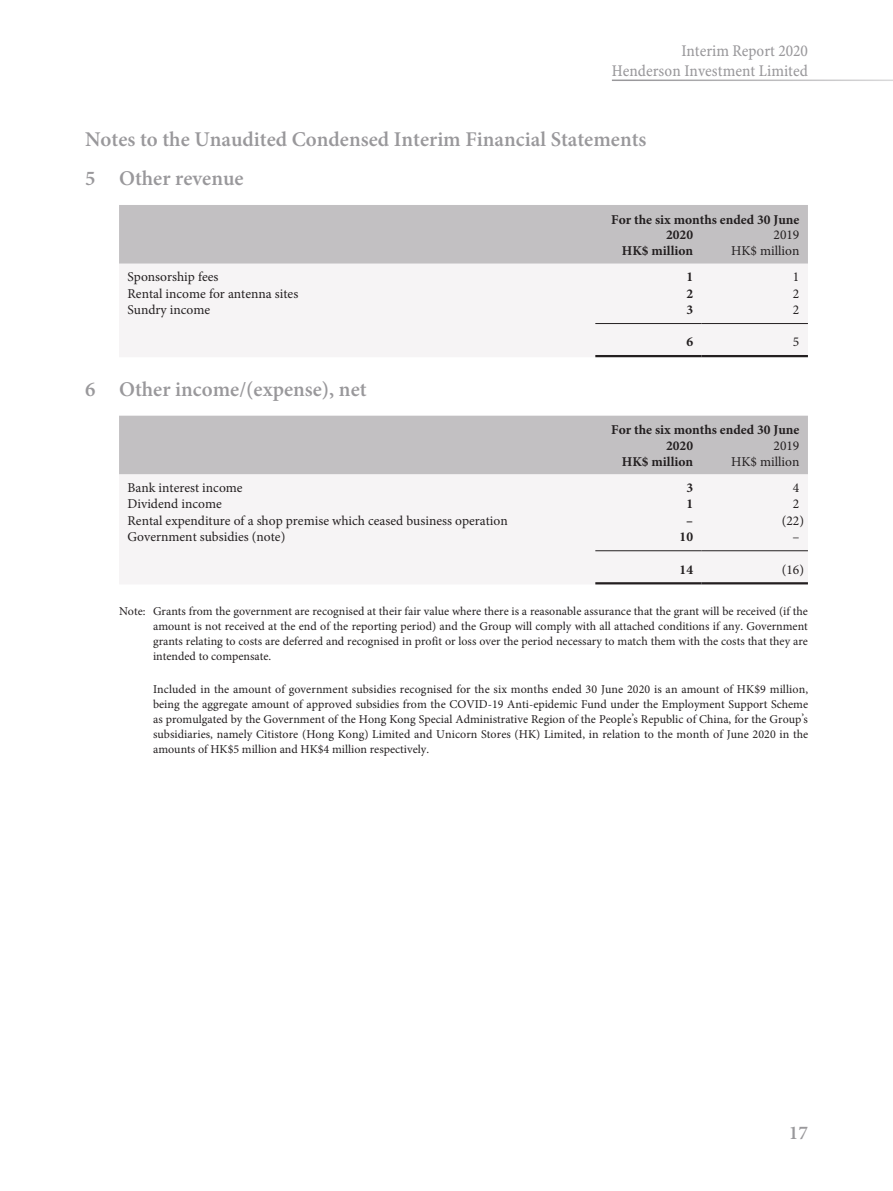
<style>
.page{position:relative;width:893px;height:1191px;background:#fff}
.page>*{position:absolute;margin:0;border:0;box-sizing:border-box;transform-origin:0 0}
.t1{font:600 21px "Minion Pro";color:#99989b}
.t2{font:600 19.5px "Minion Pro";color:#99989b}
.t3{font:16.5px/19.5px "Minion Pro Cn Capt";color:#99989b;text-align:right}
.t4{font:13.5px "Minion Pro";color:#231f20}
.t5{font:700 13.5px/15.8px "Minion Pro";color:#231f20}
.t6{font:12px/15px "Minion Pro";color:#231f20;text-align:justify}
</style>
<div class="page">
<div style="left:119px;top:205px;width:689px;height:59px;background:#c2c0c2"></div>
<div style="left:119px;top:264px;width:689px;height:93px;background:#f6f4f5"></div>
<hr style="left:595px;top:323px;width:107px;height:1px;background:#231f20">
<hr style="left:702px;top:323px;width:106px;height:1px;background:#231f20">
<hr style="left:595px;top:355px;width:107px;height:2px;background:#231f20">
<hr style="left:702px;top:355px;width:106px;height:2px;background:#231f20">
<div style="left:119px;top:416px;width:689px;height:58px;background:#c2c0c2"></div>
<div style="left:119px;top:474px;width:689px;height:110px;background:#f6f4f5"></div>
<hr style="left:595px;top:550px;width:107px;height:1px;background:#231f20">
<hr style="left:702px;top:550px;width:106px;height:1px;background:#231f20">
<hr style="left:595px;top:582px;width:107px;height:2px;background:#231f20">
<hr style="left:702px;top:582px;width:106px;height:2px;background:#231f20">
<hr style="left:612px;top:80px;width:281px;height:1px;background:#99989b">
<h3 class="t3" style="left:612px;top:42px;width:198px">Interim Report 2020<br>Henderson Investment Limited</h3>
<h1 class="t1" style="left:85px;top:125px;width:563px">Notes to the Unaudited Condensed Interim Financial Statements</h1>
<h1 class="t1" style="left:85px;top:164px;width:160px">5 Other revenue</h1>
<p class="t5" style="left:666px;top:211px;width:135px;text-indent:-55px">For the six months ended 30 June<br>2020</p>
<p class="t4" style="left:773px;top:226px;width:27px">2019</p>
<p class="t5" style="left:622px;top:243px;width:73px">HK$ million</p>
<p class="t4" style="left:731px;top:242px;width:70px">HK$ million</p>
<p class="t4" style="left:128px;top:268px;width:92px">Sponsorship fees</p>
<p class="t5" style="left:686px;top:269px;width:8px">1</p>
<p class="t4" style="left:793px;top:268px;width:8px">1</p>
<p class="t4" style="left:128px;top:284px;width:172px">Rental income for antenna sites</p>
<p class="t5" style="left:686px;top:285px;width:8px">2</p>
<p class="t4" style="left:793px;top:284px;width:8px">2</p>
<p class="t4" style="left:128px;top:301px;width:84px">Sundry income</p>
<p class="t5" style="left:686px;top:302px;width:8px">3</p>
<p class="t4" style="left:793px;top:301px;width:8px">2</p>
<p class="t5" style="left:686px;top:334px;width:8px">6</p>
<p class="t4" style="left:793px;top:333px;width:8px">5</p>
<h1 class="t1" style="left:85px;top:375px;width:283px">6 Other income/(expense), net</h1>
<p class="t5" style="left:666px;top:422px;width:135px;text-indent:-55px">For the six months ended 30 June<br>2020</p>
<p class="t4" style="left:773px;top:437px;width:27px">2019</p>
<p class="t5" style="left:622px;top:453px;width:73px">HK$ million</p>
<p class="t4" style="left:731px;top:452px;width:70px">HK$ million</p>
<p class="t4" style="left:128px;top:478px;width:117px">Bank interest income</p>
<p class="t5" style="left:686px;top:479px;width:8px">3</p>
<p class="t4" style="left:793px;top:478px;width:8px">4</p>
<p class="t4" style="left:128px;top:495px;width:96px">Dividend income</p>
<p class="t5" style="left:686px;top:496px;width:8px">1</p>
<p class="t4" style="left:793px;top:495px;width:8px">2</p>
<p class="t4" style="left:128px;top:511px;width:382px">Rental expenditure of a shop premise which ceased business operation</p>
<p class="t5" style="left:686px;top:512px;width:8px">–</p>
<p class="t4" style="left:782px;top:511px;width:24px">(22)</p>
<p class="t4" style="left:128px;top:528px;width:159px">Government subsidies (note)</p>
<p class="t5" style="left:680px;top:529px;width:15px">10</p>
<p class="t4" style="left:792px;top:528px;width:9px">–</p>
<p class="t5" style="left:680px;top:561px;width:15px">14</p>
<p class="t4" style="left:782px;top:560px;width:24px">(16)</p>
<p class="t6" style="left:153px;top:604px;width:656px;text-indent:-34px">Note: Grants from the government are recognised at their fair value where there is a reasonable assurance that the grant will be received (if the amount is not received at the end of the reporting period) and the Group will comply with all attached conditions if any. Government grants relating to costs are deferred and recognised in profit or loss over the period necessary to match them with the costs that they are intended to compensate.</p>
<p class="t6" style="left:153px;top:682px;width:657px">Included in the amount of government subsidies recognised for the six months ended 30 June 2020 is an amount of HK$9 million, being the aggregate amount of approved subsidies from the COVID-19 Anti-epidemic Fund under the Employment Support Scheme as promulgated by the Government of the Hong Kong Special Administrative Region of the People’s Republic of China, for the Group’s subsidiaries, namely Citistore (Hong Kong) Limited and Unicorn Stores (HK) Limited, in relation to the month of June 2020 in the amounts of HK$5 million and HK$4 million respectively.</p>
<h2 class="t2" style="left:789px;top:1119px;width:21px">17</h2>
</div>
